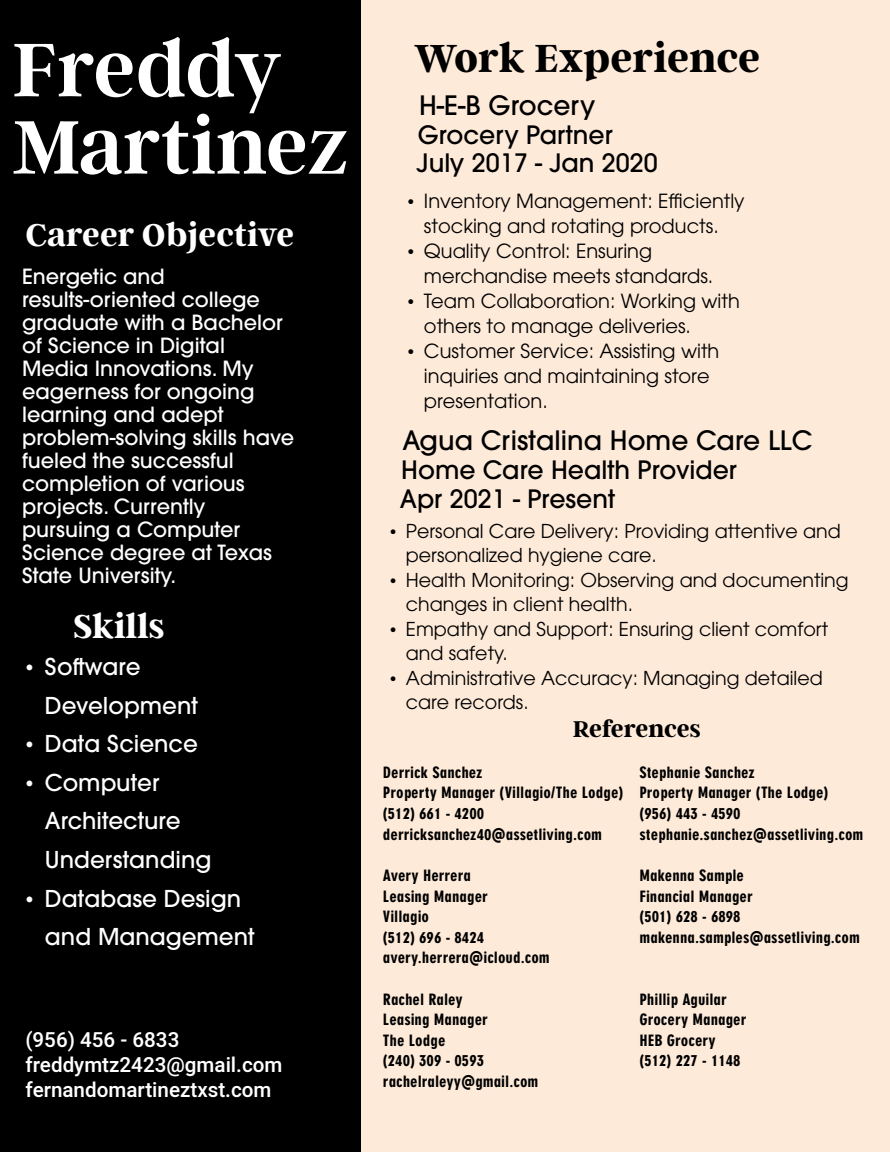
<style>
.page{position:relative;width:890px;height:1152px;background:#fff}
.page>*{position:absolute;margin:0;border:0;box-sizing:border-box;transform-origin:0 0}
.t1{font:600 84.4px/77.2px "Argent CF";letter-spacing:-.005em;color:#fff}
.t2{font:700 43.6px "Argent CF";letter-spacing:-.005em;color:#000}
.t3{font:700 36.4px "Argent CF";letter-spacing:-.005em;color:#fff}
.t4{font:700 34.8px "Argent CF";color:#fff}
.t5{font:500 26.4px "ITC Avant Garde Pro";color:#000}
.t6{font:700 25.6px "Argent CF";letter-spacing:-.01em;color:#000}
.t7{font:500 25.2px/28.8px "ITC Avant Garde Pro";color:#000}
.t8{font:500 23.2px/38.4px "ITC Avant Garde Pro";color:#fff}
.t9{font:500 20.8px/22.8px "ITC Avant Garde Pro";color:#fff}
.t10{font:500 20.8px/24.8px "Heebo";color:#fff}
.t11{font:19.6px/24.8px "ITC Avant Garde Pro";color:#000}
.t12{font:19.2px/24.4px "ITC Avant Garde Pro";color:#000}
.t13{font:900 17.2px/20.8px "Neuzeit Gro Ext";color:#000}
.s1{font-family:"Times New Roman";font-weight:400}
.s2{font-family:"Times New Roman"}
</style>
<div class="page">
<div style="left:360px;top:0;width:530px;height:1152px;background:#feead9"></div>
<div style="left:0;top:0;width:360px;height:1152px;background:#000"></div>
<h1 class="t1" style="left:12px;top:32px;width:338px">Freddy<br>Martinez</h1>
<h3 class="t4" style="left:25px;top:216px;width:270px">Career Objective</h3>
<p class="t9" style="left:22px;top:265px;width:274px">Energetic and results-oriented college graduate with a Bachelor of Science in Digital<br>Media Innovations. My eagerness for ongoing learning and adept problem-solving skills have fueled the successful completion of various projects. Currently pursuing a Computer<br>Science degree at Texas<br>State University.</p>
<h3 class="t3" style="left:73px;top:607px;width:93px">Skills</h3>
<h3 class="t8" style="left:45px;top:647px;width:154px;text-indent:-20px"><span class="s1">•</span> Software<br>Development</h3>
<h3 class="t8" style="left:25px;top:724px;width:174px"><span class="s1">•</span> Data Science</h3>
<h3 class="t8" style="left:45px;top:763px;width:168px;text-indent:-20px"><span class="s1">•</span> Computer<br>Architecture<br>Understanding</h3>
<h3 class="t8" style="left:45px;top:879px;width:211px;text-indent:-20px"><span class="s1">•</span> Database Design and Management</h3>
<p class="t10" style="left:25px;top:1028px;width:259px">(956) 456 - 6833 freddymtz2423@gmail.com fernandomartineztxst.com</p>
<h2 class="t2" style="left:414px;top:34px;width:348px">Work Experience</h2>
<h3 class="t5" style="left:419px;top:88px;width:178px">H-E-B Grocery</h3>
<h3 class="t7" style="left:416px;top:120px;width:243px">Grocery Partner<br>July 2017 - Jan 2020</h3>
<p class="t11" style="left:407px;top:188px;width:339px;text-align:center"><span class="s2">•</span> Inventory Management: Efficiently stocking and rotating products.</p>
<p class="t11" style="left:424px;top:238px;width:291px;text-indent:-16px"><span class="s2">•</span> Quality Control: Ensuring merchandise meets standards.</p>
<p class="t11" style="left:424px;top:288px;width:317px;text-indent:-16px"><span class="s2">•</span> Team Collaboration: Working with others to manage deliveries.</p>
<p class="t11" style="left:424px;top:338px;width:297px;text-indent:-16px"><span class="s2">•</span> Customer Service: Assisting with inquiries and maintaining store presentation.</p>
<h3 class="t5" style="left:402px;top:424px;width:412px">Agua Cristalina Home Care LLC</h3>
<h3 class="t7" style="left:400px;top:456px;width:339px">Home Care Health Provider<br>Apr 2021 - Present</h3>
<p class="t12" style="left:406px;top:518px;width:436px;text-indent:-16px"><span class="s2">•</span> Personal Care Delivery: Providing attentive and personalized hygiene care.</p>
<p class="t12" style="left:406px;top:567px;width:444px;text-indent:-16px"><span class="s2">•</span> Health Monitoring: Observing and documenting changes in client health.</p>
<p class="t12" style="left:406px;top:616px;width:424px;text-indent:-16px"><span class="s2">•</span> Empathy and Support: Ensuring client comfort and safety.</p>
<p class="t12" style="left:406px;top:665px;width:418px;text-indent:-16px"><span class="s2">•</span> Administrative Accuracy: Managing detailed care records.</p>
<h3 class="t6" style="left:573px;top:715px;width:129px">References</h3>
<p class="t13" style="left:383px;top:762px;width:242px">Derrick Sanchez<br>Property Manager (Villagio/The Lodge) (512) 661 - 4200 derricksanchez40@assetliving.com</p>
<p class="t13" style="left:383px;top:865px;width:168px">Avery Herrera<br>Leasing Manager<br>Villagio<br>(512) 696 - 8424 avery.herrera@icloud.com</p>
<p class="t13" style="left:383px;top:989px;width:157px">Rachel Raley<br>Leasing Manager<br>The Lodge<br>(240) 309 - 0593 rachelraleyy@gmail.com</p>
<p class="t13" style="left:639px;top:762px;width:226px">Stephanie Sanchez<br>Property Manager (The Lodge) (956) 443 - 4590 stephanie.sanchez@assetliving.com</p>
<p class="t13" style="left:639px;top:865px;width:222px">Makenna Sample<br>Financial Manager<br>(501) 628 - 6898 makenna.samples@assetliving.com</p>
<p class="t13" style="left:639px;top:989px;width:109px">Phillip Aguilar<br>Grocery Manager<br>HEB Grocery (512) 227 - 1148</p>
</div>
